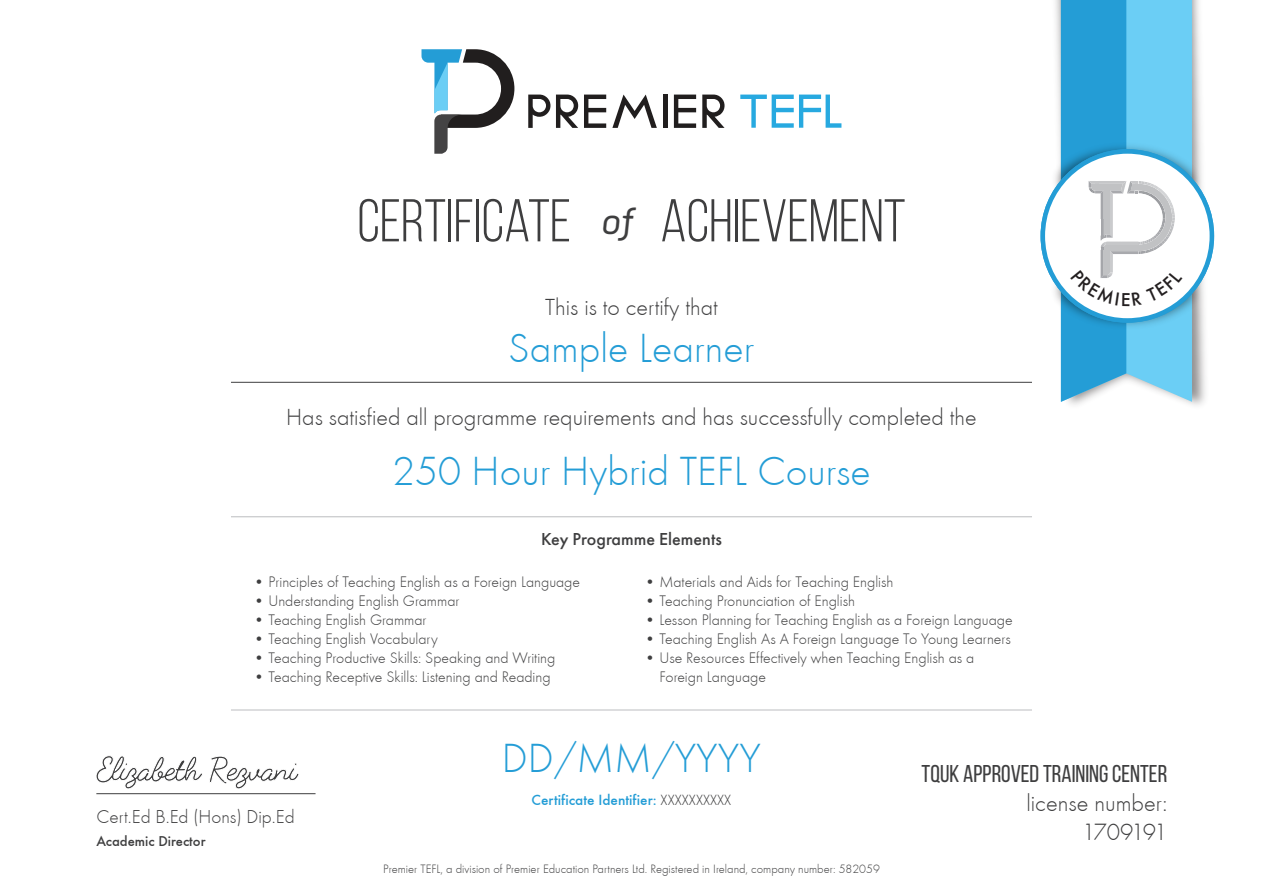
<style>
.page{position:relative;width:1263px;height:893px;background:#fff}
.page>*{position:absolute;margin:0;border:0;box-sizing:border-box;transform-origin:0 0}
.t1{font:60.15px "Bebas Neue";color:#3e3e3f}
.t2{font:42px "Futura T Light";color:#249dd6}
.t3{font:24.3px "Bebas Neue";color:#3e3e3f}
.t4{font:24.3px/29.1px "Futura T Light";color:#3e3e3f;text-align:right}
.t5{font:24px "Futura T Light";color:#3e3e3f}
.t6{font:19.2px "Futura T Light";color:#3e3e3f}
.t7{font:500 18px "Futura PT";color:#3e3e3f}
.t8{font:15.75px/18.9px "Futura T Light";color:#3e3e3f}
.t9{font:15.3px "Futura T Medium";color:#249dd6}
.t10{font:14.7px "Futura T Medium";color:#3e3e3f}
.t11{font:12.45px "Futura T Light";color:#3e3e3f}
.s1{font-family:"Chambers Sans OT Med Ita";font-size:37.65px}
.s2{font-family:"Futura T Light";color:#3e3e3f}
</style>
<div class="page">
<img style="left:1048px;top:0;width:164px;height:405px">
<svg style="left:1192px;top:0;width:7px;height:402px"></svg>
<hr style="left:231px;top:382px;width:801px;height:1px;background:#3e3e3f">
<hr style="left:231px;top:516px;width:801px;height:1px;background:#bcbdc0">
<hr style="left:231px;top:710px;width:801px;height:1px;background:#bcbdc0">
<svg style="left:740px;top:95px;width:53px;height:33px"></svg>
<svg style="left:799px;top:95px;width:42px;height:33px"></svg>
<svg style="left:528px;top:95px;width:22px;height:33px"></svg>
<svg style="left:556px;top:95px;width:22px;height:33px"></svg>
<svg style="left:584px;top:95px;width:22px;height:33px"></svg>
<svg style="left:612px;top:95px;width:45px;height:33px"></svg>
<div style="left:663px;top:95px;width:5px;height:33px;background:#211e1e"></div>
<svg style="left:674px;top:95px;width:22px;height:33px"></svg>
<svg style="left:702px;top:95px;width:22px;height:33px"></svg>
<svg style="left:421px;top:49px;width:93px;height:105px"></svg>
<img style="left:1048px;top:271px;width:157px;height:62px">
<img style="left:1048px;top:138px;width:157px;height:63px">
<svg style="left:1042px;top:151px;width:169px;height:169px"></svg>
<hr style="left:96px;top:793px;width:219px;height:1px;background:#3e3e3f">
<svg style="left:96px;top:755px;width:106px;height:34px"></svg>
<svg style="left:209px;top:756px;width:90px;height:33px"></svg>
<svg style="left:1061px;top:0;width:131px;height:402px"></svg>
<h1 class="t1" style="left:357px;top:188px;width:550px">CERTIFICATE <span class="s1">of</span> ACHIEVEMENT</h1>
<h3 class="t5" style="left:545px;top:293px;width:174px">This is to certify that</h3>
<h2 class="t2" style="left:508px;top:324px;width:248px">Sample Learner</h2>
<h3 class="t5" style="left:286px;top:404px;width:692px">Has satisfied all programme requirements and has successfully completed the</h3>
<h2 class="t2" style="left:392px;top:447px;width:480px">250 Hour Hybrid TEFL Course</h2>
<p class="t7" style="left:541px;top:528px;width:182px">Key Programme Elements</p>
<p class="t8" style="left:254px;top:573px;width:328px">• Principles of Teaching English as a Foreign Language</p>
<p class="t8" style="left:254px;top:592px;width:207px">• Understanding English Grammar</p>
<p class="t8" style="left:254px;top:611px;width:174px">• Teaching English Grammar</p>
<p class="t8" style="left:254px;top:630px;width:186px">• Teaching English Vocabulary</p>
<p class="t8" style="left:254px;top:649px;width:303px">• Teaching Productive Skills: Speaking and Writing</p>
<p class="t8" style="left:254px;top:667px;width:298px">• Teaching Receptive Skills: Listening and Reading</p>
<p class="t8" style="left:645px;top:573px;width:250px">• Materials and Aids for Teaching English</p>
<p class="t8" style="left:645px;top:592px;width:212px">• Teaching Pronunciation of English</p>
<p class="t8" style="left:645px;top:611px;width:369px">• Lesson Planning for Teaching English as a Foreign Language</p>
<p class="t8" style="left:645px;top:630px;width:367px">• Teaching English As A Foreign Language To Young Learners</p>
<p class="t8" style="left:659px;top:649px;width:316px;text-indent:-15px">• Use Resources Effectively when Teaching English as a<br>Foreign Language</p>
<p class="t6" style="left:96px;top:805px;width:200px">Cert.Ed B.Ed (Hons) Dip.Ed</p>
<p class="t10" style="left:96px;top:833px;width:111px">Academic Director</p>
<h2 class="t2" style="left:502px;top:734px;width:261px">DD/MM/YYYY</h2>
<p class="t9" style="left:531px;top:791px;width:201px">Certificate Identifier: <span class="s2">XXXXXXXXXX</span></p>
<p class="t11" style="left:383px;top:862px;width:498px">Premier TEFL, a division of Premier Education Partners Ltd. Registered in Ireland, company number: 582059</p>
<h3 class="t3" style="left:921px;top:761px;width:247px">TQUK APPROVED TRAINING CENTER</h3>
<h3 class="t4" style="left:1026px;top:789px;width:142px">license number:<br>1709191</h3>
</div>
